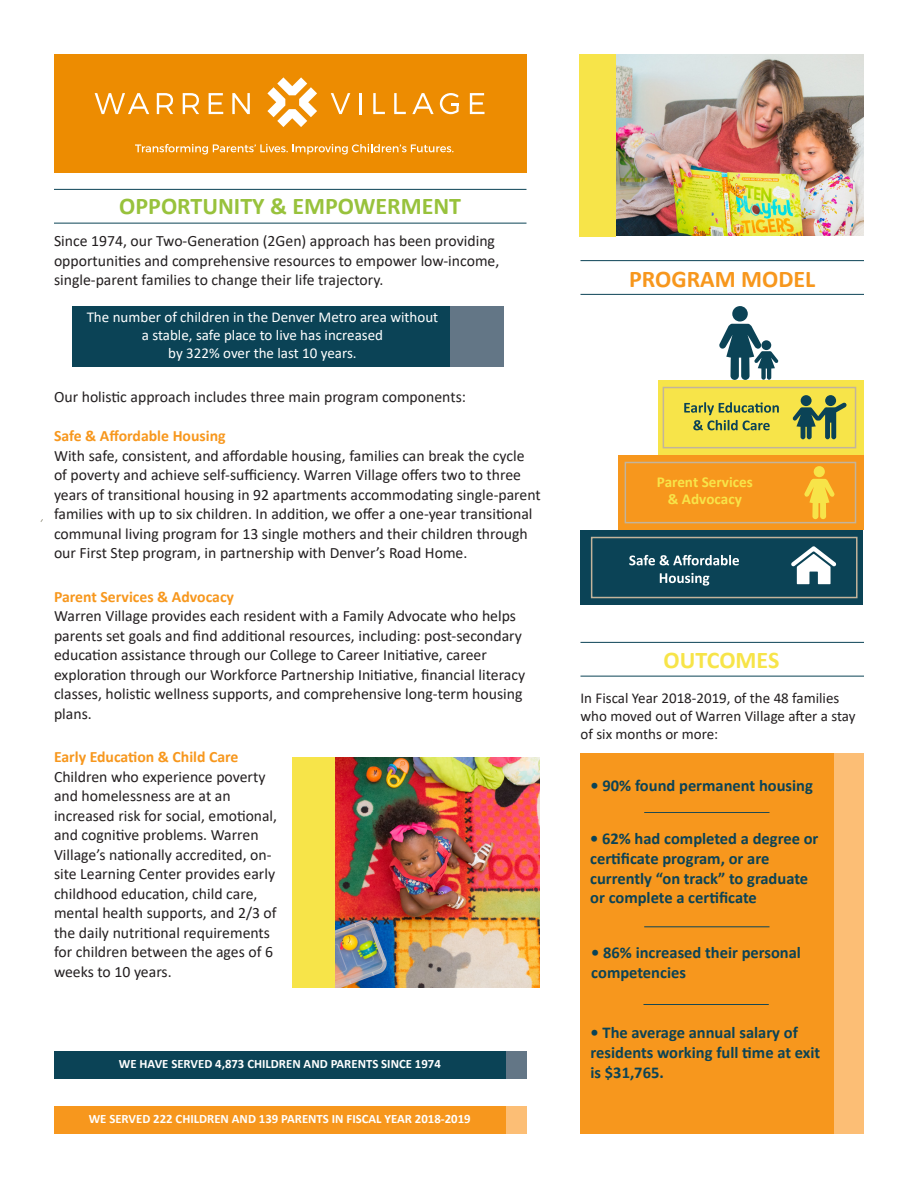
<style>
.page{position:relative;width:918px;height:1188px;background:#fff}
.page>*{position:absolute;margin:0;border:0;box-sizing:border-box;transform-origin:0 0}
.t1{font:700 24px "Calibri";color:#98c23c}
.t2{font:700 24px "Calibri";color:#f7971d}
.t3{font:700 24px "Calibri";color:#f7e449}
.t4{font:700 16.5px/19.8px "Calibri";color:#0b4356}
.t5{font:15.75px/19.5px "Calibri";color:#231f20}
.t6{font:700 15.75px "Calibri";color:#f7971d}
.t7{font:700 15.15px/17.7px "Calibri";color:#f7e449;text-align:center}
.t8{font:15px/18px "Calibri";color:#fff;text-align:center}
.t9{font:15px/18px "Calibri";color:#231f20}
.t10{font:700 12.75px "Calibri";color:#fff}
</style>
<div class="page">
<div style="left:580px;top:753px;width:257px;height:381px;background:#f7971d"></div>
<div style="left:834px;top:753px;width:30px;height:381px;background:#fcbe75"></div>
<div style="left:54px;top:54px;width:472px;height:119px;background:#ed8c01"></div>
<svg style="left:135px;top:144px;width:319px;height:10px"></svg>
<svg style="left:95px;top:93px;width:54px;height:21px"></svg>
<svg style="left:157px;top:93px;width:16px;height:21px"></svg>
<svg style="left:183px;top:93px;width:16px;height:21px"></svg>
<svg style="left:209px;top:93px;width:14px;height:21px"></svg>
<svg style="left:232px;top:93px;width:18px;height:21px"></svg>
<svg style="left:331px;top:93px;width:19px;height:21px"></svg>
<hr style="left:359px;top:93px;width:3px;height:21px;background:#fff">
<svg style="left:373px;top:93px;width:12px;height:21px"></svg>
<svg style="left:394px;top:93px;width:12px;height:21px"></svg>
<svg style="left:412px;top:93px;width:22px;height:21px"></svg>
<svg style="left:470px;top:93px;width:15px;height:21px"></svg>
<svg style="left:440px;top:93px;width:19px;height:21px"></svg>
<svg style="left:267px;top:77px;width:50px;height:50px"></svg>
<div style="left:54px;top:1051px;width:454px;height:27px;background:#0b4356"></div>
<div style="left:506px;top:1051px;width:20px;height:27px;background:#637686"></div>
<div style="left:72px;top:306px;width:378px;height:60px;background:#0b4356"></div>
<div style="left:450px;top:306px;width:54px;height:60px;background:#637686"></div>
<div style="left:54px;top:1107px;width:452px;height:27px;background:#f7971d"></div>
<div style="left:506px;top:1107px;width:20px;height:27px;background:#fcbe75"></div>
<img style="left:616px;top:54px;width:248px;height:182px">
<div style="left:579px;top:54px;width:37px;height:182px;background:#f7e449"></div>
<hr style="left:54px;top:189px;width:472px;height:1px;background:#0b4356">
<hr style="left:54px;top:223px;width:472px;height:1px;background:#0b4356">
<hr style="left:644px;top:927px;width:126px;height:1px;background:#0b4356">
<hr style="left:644px;top:812px;width:126px;height:1px;background:#0b4356">
<hr style="left:580px;top:260px;width:284px;height:1px;background:#0b4356">
<hr style="left:580px;top:294px;width:284px;height:1px;background:#0b4356">
<hr style="left:580px;top:642px;width:284px;height:1px;background:#0b4356">
<hr style="left:580px;top:676px;width:284px;height:1px;background:#0b4356">
<div style="left:580px;top:530px;width:283px;height:75px;background:#0b4356"></div>
<div style="left:618px;top:455px;width:245px;height:75px;background:#f7971d"></div>
<div style="left:658px;top:380px;width:205px;height:75px;background:#f7e449"></div>
<div style="left:591px;top:537px;width:267px;height:61px;border:2px solid #c3b49b"></div>
<svg style="left:629px;top:555px;width:110px;height:10px"></svg>
<svg style="left:660px;top:573px;width:49px;height:13px"></svg>
<svg style="left:791px;top:546px;width:45px;height:38px"></svg>
<svg style="left:624px;top:386px;width:233px;height:138px"></svg>
<svg style="left:719px;top:306px;width:60px;height:74px"></svg>
<div style="left:293px;top:757px;width:47px;height:231px;background:#f7e449"></div>
<img style="left:335px;top:757px;width:205px;height:231px">
<hr style="left:644px;top:1004px;width:125px;height:1px;background:#0b4356">
<p class="t1" style="left:119px;top:189px;width:343px">OPPORTUNITY &amp; EMPOWERMENT</p>
<p class="t5" style="left:54px;top:231px;width:443px">Since 1974, our Two-Generation (2Gen) approach has been providing</p>
<p class="t5" style="left:54px;top:250px;width:447px">opportunities and comprehensive resources to empower low-income,</p>
<p class="t5" style="left:54px;top:270px;width:331px">single-parent families to change their life trajectory.</p>
<p class="t8" style="left:87px;top:307px;width:353px">The number of children in the Denver Metro area without a stable, safe place to live has increased</p>
<p class="t8" style="left:168px;top:343px;width:190px">by 322% over the last 10 years.</p>
<p class="t5" style="left:54px;top:387px;width:414px">Our holistic approach includes three main program components:</p>
<p class="t6" style="left:54px;top:425px;width:173px">Safe &amp; Affordable Housing</p>
<p class="t5" style="left:54px;top:445px;width:488px">With safe, consistent, and affordable housing, families can break the cycle of poverty and achieve self-sufficiency. Warren Village offers two to three years of transitional housing in 92 apartments accommodating single-parent families with up to six children. In addition, we offer a one-year transitional communal living program for 13 single mothers and their children through our First Step program, in partnership with Denver’s Road Home.</p>
<p class="t6" style="left:54px;top:585px;width:182px">Parent Services &amp; Advocacy</p>
<p class="t5" style="left:54px;top:606px;width:470px">Warren Village provides each resident with a Family Advocate who helps parents set goals and find additional resources, including: post-secondary education assistance through our College to Career Initiative, career</p>
<p class="t5" style="left:54px;top:664px;width:473px">exploration through our Workforce Partnership Initiative, financial literacy classes, holistic wellness supports, and comprehensive long-term housing plans.</p>
<p class="t6" style="left:54px;top:746px;width:186px">Early Education &amp; Child Care</p>
<p class="t5" style="left:54px;top:766px;width:213px">Children who experience poverty and homelessness are at an</p>
<p class="t5" style="left:54px;top:805px;width:225px">increased risk for social, emotional, and cognitive problems. Warren Village’s nationally accredited, on&shy;site Learning Center provides early childhood education, child care, mental health supports, and 2/3 of the daily nutritional requirements for children between the ages of 6 weeks to 10 years.</p>
<p class="t10" style="left:119px;top:1054px;width:323px">WE HAVE SERVED 4,873 CHILDREN AND PARENTS SINCE 1974</p>
<p class="t10" style="left:89px;top:1110px;width:383px">WE SERVED 222 CHILDREN AND 139 PARENTS IN FISCAL YEAR 2018-2019</p>
<p class="t2" style="left:629px;top:262px;width:188px">PROGRAM MODEL</p>
<p class="t7" style="left:657px;top:473px;width:97px">Parent Services &amp; Advocacy</p>
<p class="t3" style="left:664px;top:643px;width:117px">OUTCOMES</p>
<p class="t9" style="left:580px;top:688px;width:277px">In Fiscal Year 2018-2019, of the 48 families who moved out of Warren Village after a stay of six months or more:</p>
<p class="t4" style="left:591px;top:775px;width:224px">• 90% found permanent housing</p>
<p class="t4" style="left:590px;top:828px;width:230px">• 62% had completed a degree or certificate program, or are</p>
<p class="t4" style="left:590px;top:868px;width:219px">currently “on track” to graduate</p>
<p class="t4" style="left:590px;top:888px;width:168px">or complete a certificate</p>
<p class="t4" style="left:591px;top:942px;width:211px">• 86% increased their personal</p>
<p class="t4" style="left:591px;top:962px;width:96px">competencies</p>
<p class="t4" style="left:591px;top:1023px;width:231px">• The average annual salary of residents working full time at exit is $31,765.</p>
</div>
